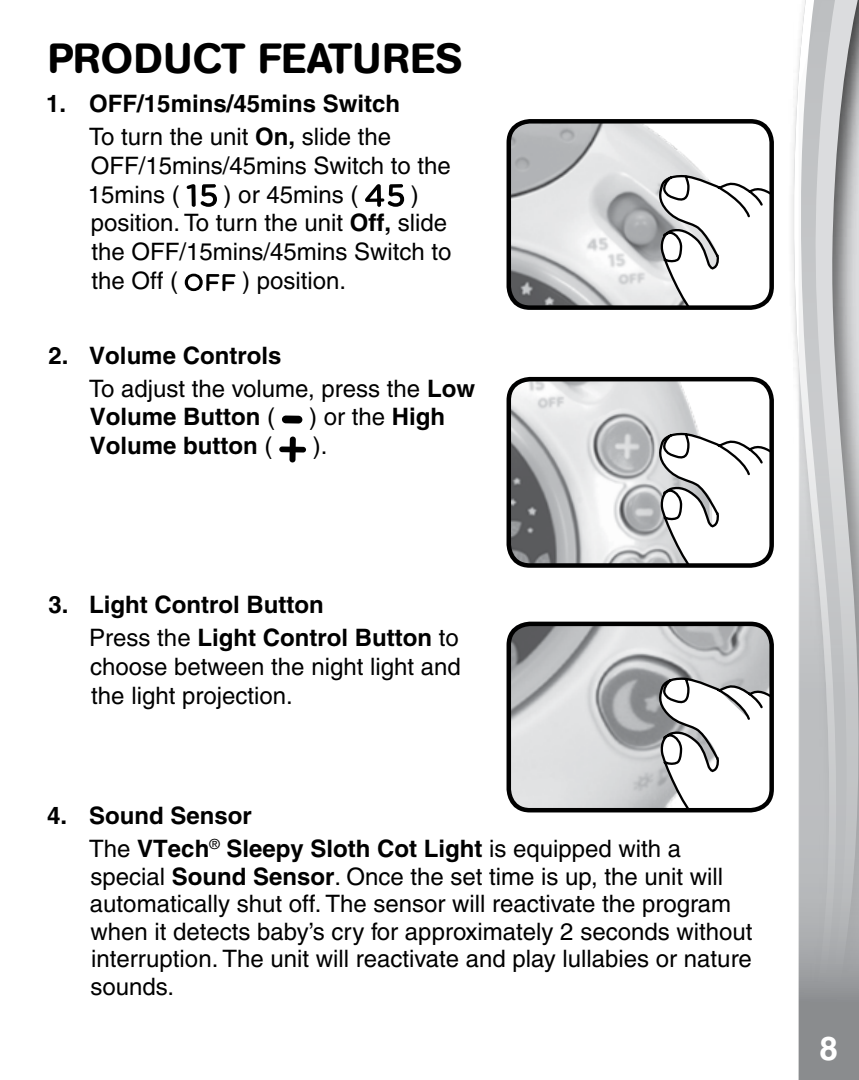
<style>
.page{position:relative;width:859px;height:1080px;background:#fff}
.page>*{position:absolute;margin:0;border:0;box-sizing:border-box;transform-origin:0 0}
.t1{font:500 42px "AG Book Rounded";letter-spacing:.02em;color:#000}
.t2{font:700 33px "Helvetica";color:#fff}
.t3{font:500 24px/28.8px "Helvetica";color:#000}
.t4{font:700 24px/33px "Helvetica";color:#000}
.s1{font-weight:500}
.s2{font-weight:700}
</style>
<div class="page">
<svg style="left:187px;top:184px;width:30px;height:23px"></svg>
<svg style="left:365px;top:184px;width:39px;height:23px"></svg>
<svg style="left:185px;top:274px;width:50px;height:17px"></svg>
<div style="left:282px;top:415px;width:20px;height:9px;background:#000;border-radius:4px"></div>
<svg style="left:279px;top:437px;width:27px;height:26px"></svg>
<img style="left:511px;top:124px;width:258px;height:181px">
<svg style="left:657px;top:173px;width:112px;height:132px"></svg>
<div style="left:506px;top:119px;width:268px;height:191px;border:4px solid #000;border-radius:21px"></div>
<img style="left:511px;top:380px;width:258px;height:183px">
<svg style="left:657px;top:431px;width:112px;height:132px"></svg>
<div style="left:506px;top:377px;width:268px;height:191px;border:4px solid #000;border-radius:21px"></div>
<img style="left:511px;top:624px;width:258px;height:185px">
<svg style="left:657px;top:676px;width:114px;height:133px"></svg>
<div style="left:506px;top:622px;width:268px;height:190px;border:4px solid #000;border-radius:21px"></div>
<svg style="left:793px;top:55px;width:6px;height:1025px"></svg>
<svg style="left:799px;top:0;width:60px;height:1080px;background:#bdbec0"></svg>
<div style="left:774px;top:1038px;width:24px;height:42px;background:#fff"></div>
<h1 class="t1" style="left:48px;top:34px;width:416px">PRODUCT FEATURES</h1>
<p class="t4" style="left:89px;top:87px;width:312px;text-indent:-43px">1. OFF/15mins/45mins Switch<br><span class="s1">To turn the unit</span> On, <span class="s1">slide the</span></p>
<p class="t3" style="left:88px;top:151px;width:364px">OFF/15mins/45mins Switch to the<br>15mins (</p>
<p class="t3" style="left:91px;top:180px;width:362px;text-indent:320px">) position. To turn the unit <span class="s2">Off,</span> slide the OFF/15mins/45mins Switch to the Off (</p>
<p class="t3" style="left:224px;top:180px;width:136px">) or 45mins (</p>
<p class="t3" style="left:242px;top:266px;width:106px">) position.</p>
<p class="t3" style="left:89px;top:339px;width:387px;line-height:33px;text-indent:-41px"><span class="s2">2. Volume Controls<br></span>To adjust the volume, press the <span class="s2">Low</span></p>
<p class="t4" style="left:90px;top:400px;width:187px">Volume Button <span class="s1">(</span></p>
<p class="t3" style="left:309px;top:403px;width:138px">) or the <span class="s2">High</span></p>
<p class="t4" style="left:90px;top:429px;width:184px">Volume button <span class="s1">(</span></p>
<p class="t3" style="left:313px;top:431px;width:16px">).</p>
<p class="t4" style="left:89px;top:588px;width:371px;text-indent:-41px">3. Light Control Button<br><span class="s1">Press the</span> Light Control Button <span class="s1">to</span></p>
<p class="t3" style="left:90px;top:652px;width:372px">choose between the night light and the light projection.</p>
<p class="t4" style="left:89px;top:799px;width:593px;text-indent:-42px">4. Sound Sensor<br><span class="s1">The</span> VTech<sup>®</sup> Sleepy Sloth Cot Light <span class="s1">is equipped with a</span></p>
<p class="t3" style="left:90px;top:862px;width:664px;line-height:27.6px">special <span class="s2">Sound Sensor</span>. Once the set time is up, the unit will automatically shut off. The sensor will reactivate the program when it detects baby’s cry for approximately 2 seconds without interruption. The unit will reactivate and play lullabies or nature sounds.</p>
<h2 class="t2" style="left:820px;top:1025px;width:25px">8 <sup>8</sup>8</h2>
</div>
